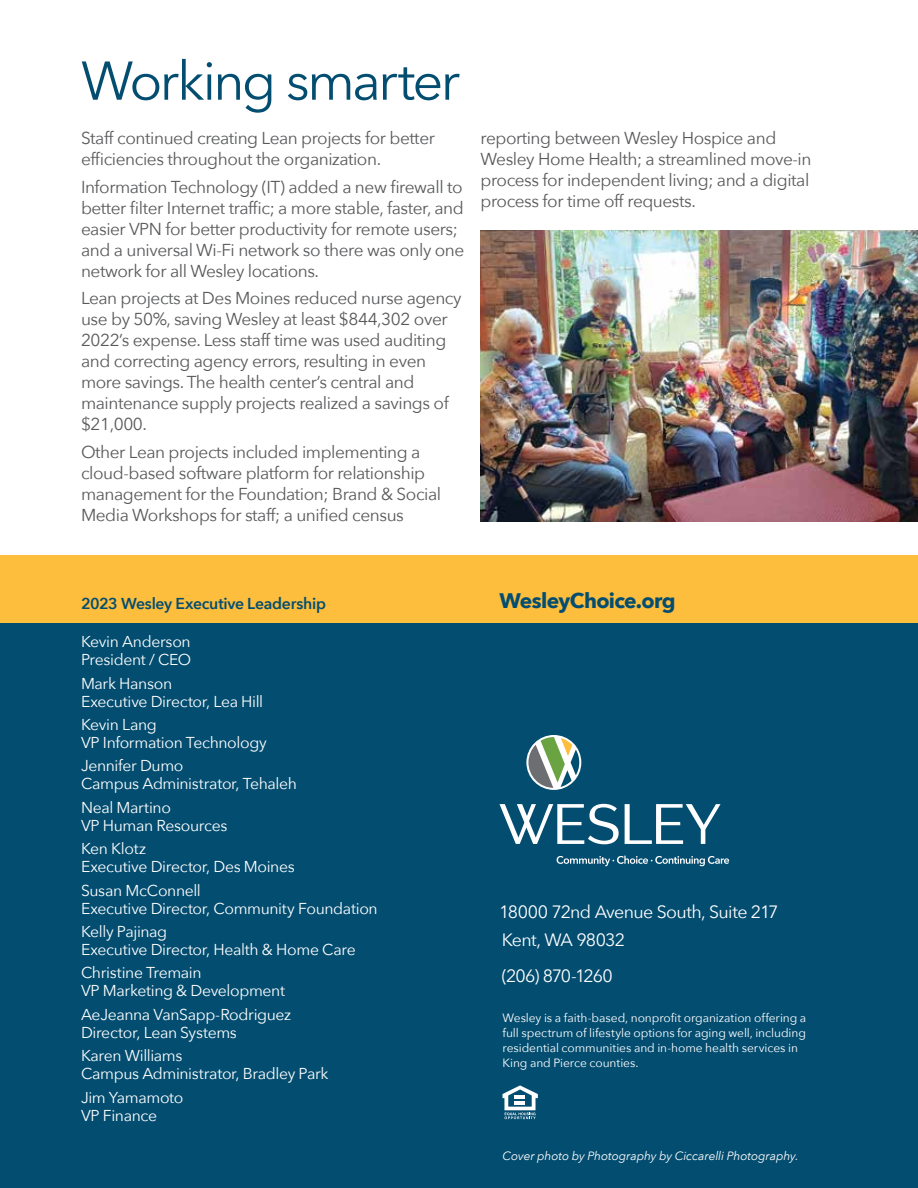
<style>
.page{position:relative;width:918px;height:1188px;background:#fff}
.page>*{position:absolute;margin:0;border:0;box-sizing:border-box;transform-origin:0 0}
.t1{font:54px "Avenir Next";letter-spacing:-.05em;color:#034d70}
.t2{font:700 21px "Avenir Next";letter-spacing:-.03em;color:#034d70}
.t3{font:17.85px/28.8px "Avenir Next";letter-spacing:-.04em;color:#fff}
.t4{font:17.85px "Avenir Next";letter-spacing:-.06em;color:#fff}
.t5{font:17.25px/21px "Avenir Next";letter-spacing:-.025em;color:#58595b}
.t6{font:15.75px/18px "Avenir Next";letter-spacing:-.025em;color:#fff}
.t7{font:600 15.75px "Avenir Next";letter-spacing:-.015em;color:#034d70}
.t8{font:12px/15px "Avenir Next";letter-spacing:-.005em;color:#fff}
.t9{font:italic 12px "Avenir Next";letter-spacing:-.01em;color:#fff}
</style>
<div class="page">
<div style="left:0;top:555px;width:918px;height:633px;background:#034d70"></div>
<svg style="left:526px;top:735px;width:55px;height:55px"></svg>
<svg style="left:557px;top:856px;width:172px;height:10px"></svg>
<svg style="left:528px;top:737px;width:51px;height:51px"></svg>
<svg style="left:500px;top:804px;width:119px;height:40px"></svg>
<svg style="left:625px;top:804px;width:96px;height:40px"></svg>
<svg style="left:502px;top:1085px;width:36px;height:34px"></svg>
<hr style="left:515px;top:1101px;width:10px;height:4px;background:#fff">
<div style="left:0;top:555px;width:918px;height:67px;background:#fdbd3d"></div>
<img style="left:481px;top:231px;width:437px;height:290px">
<h1 class="t1" style="left:81px;top:35px;width:381px">Working smarter</h1>
<p class="t5" style="left:81px;top:127px;width:355px">Staff continued creating Lean projects for better efficiencies throughout the organization.</p>
<p class="t5" style="left:81px;top:175px;width:385px">Information Technology (IT) added a new firewall to better filter Internet traffic; a more stable, faster, and easier VPN for better productivity for remote users; and a universal Wi-Fi network so there was only one network for all Wesley locations.</p>
<p class="t5" style="left:81px;top:287px;width:382px">Lean projects at Des Moines reduced nurse agency use by 50%, saving Wesley at least $844,302 over 2022’s expense. Less staff time was used auditing and correcting agency errors, resulting in even more savings. The health center’s central and maintenance supply projects realized a savings of $21,000.</p>
<p class="t5" style="left:81px;top:441px;width:362px">Other Lean projects included implementing a cloud-based software platform for relationship management for the Foundation; Brand &amp; Social Media Workshops for staff; a unified census</p>
<p class="t5" style="left:481px;top:127px;width:332px">reporting between Wesley Hospice and Wesley Home Health; a streamlined move-in process for independent living; and a digital process for time off requests.</p>
<p class="t7" style="left:81px;top:590px;width:247px">2023 Wesley Executive Leadership</p>
<p class="t6" style="left:81px;top:632px;width:112px">Kevin Anderson<br>President / CEO</p>
<p class="t6" style="left:81px;top:673px;width:184px">Mark Hanson<br>Executive Director, Lea Hill</p>
<p class="t6" style="left:81px;top:715px;width:187px">Kevin Lang<br>VP Information Technology</p>
<p class="t6" style="left:81px;top:756px;width:218px">Jennifer Dumo<br>Campus Administrator, Tehaleh</p>
<p class="t6" style="left:81px;top:798px;width:148px">Neal Martino<br>VP Human Resources</p>
<p class="t6" style="left:81px;top:839px;width:215px">Ken Klotz<br>Executive Director, Des Moines</p>
<p class="t6" style="left:81px;top:880px;width:298px">Susan McConnell<br>Executive Director, Community Foundation</p>
<p class="t6" style="left:81px;top:922px;width:276px">Kelly Pajinag<br>Executive Director, Health &amp; Home Care</p>
<p class="t6" style="left:81px;top:963px;width:206px">Christine Tremain<br>VP Marketing &amp; Development</p>
<p class="t6" style="left:81px;top:1005px;width:212px">AeJeanna VanSapp-Rodriguez<br>Director, Lean Systems</p>
<p class="t6" style="left:81px;top:1046px;width:249px">Karen Williams<br>Campus Administrator, Bradley Park</p>
<p class="t6" style="left:81px;top:1087px;width:104px">Jim Yamamoto<br>VP Finance</p>
<p class="t2" style="left:500px;top:582px;width:178px">WesleyChoice.org</p>
<p class="t3" style="left:499px;top:896px;width:281px">18000 72nd Avenue South, Suite 217<br>Kent, WA 98032</p>
<p class="t4" style="left:502px;top:961px;width:112px">(206) 870-1260</p>
<p class="t8" style="left:502px;top:1010px;width:305px">Wesley is a faith-based, nonprofit organization offering a full spectrum of lifestyle options for aging well, including residential communities and in-home health services in King and Pierce counties.</p>
<p class="t9" style="left:503px;top:1145px;width:298px">Cover photo by Photography by Ciccarelli Photography.</p>
</div>
